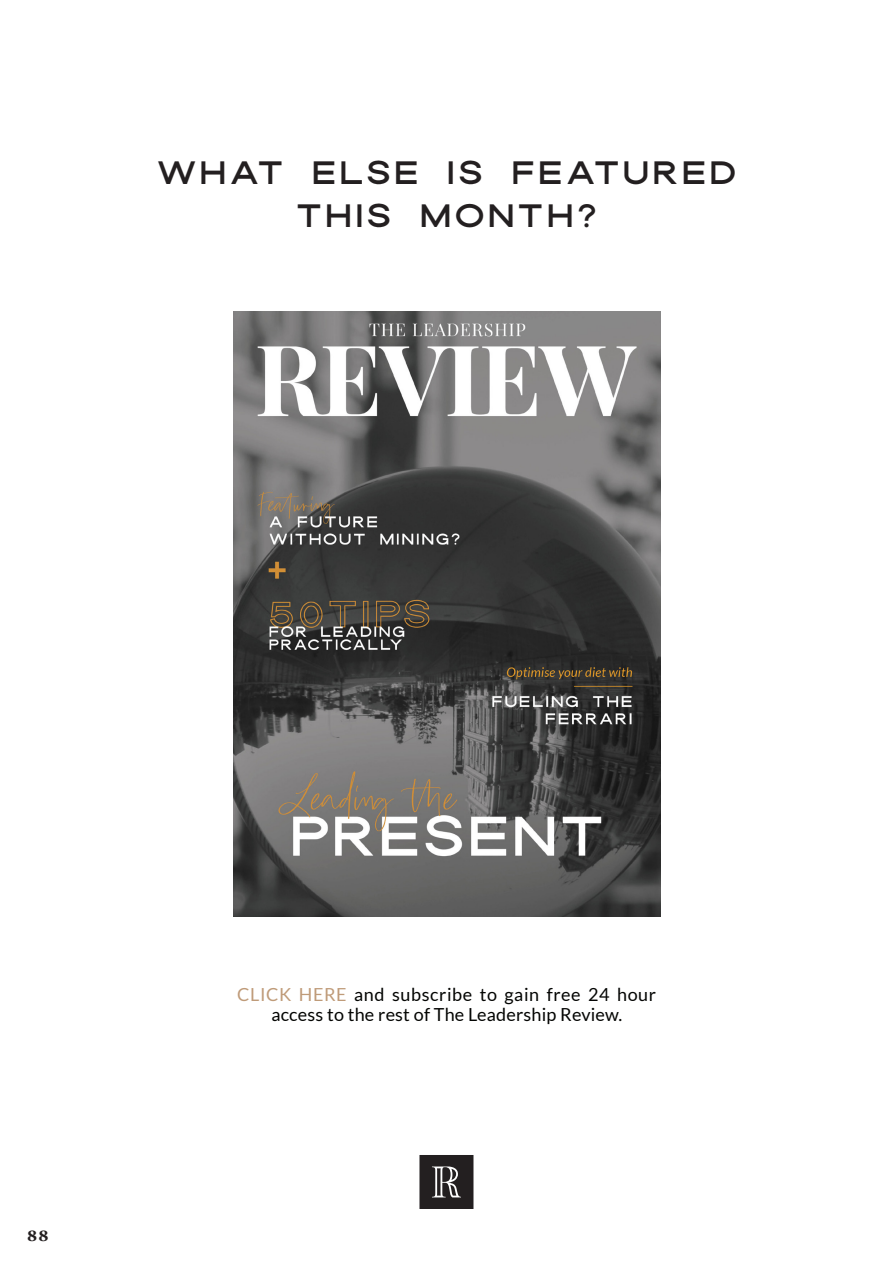
<style>
.page{position:relative;width:893px;height:1263px;background:#fff}
.page>*{position:absolute;margin:0;border:0;box-sizing:border-box;transform-origin:0 0}
.Title_June{font:36px/43.2px "Dallas";letter-spacing:.09em;color:#231f20;text-align:center}
.Body{font:18px/19.8px "Lato";letter-spacing:.02em;color:#040503;text-align:center}
.t1{font:700 15px "Georgia";color:#231f20}
.s1{color:#bf9b79}
</style>
<div class="page">
<svg style="left:419px;top:1155px;width:54px;height:54px;background:#3a3738"></svg>
<img style="left:233px;top:312px;width:427px;height:604px">
<p class="Title_June" style="left:156px;top:149px;width:582px">WHAT ELSE IS FEATURED<br>THIS MONTH?</p>
<p class="t1" style="left:27px;top:1225px;width:23px">88</p>
<p class="Body" style="left:237px;top:984px;width:420px"><span class="s1">CLICK HERE</span> and subscribe to gain free 24 hour access to the rest of The Leadership Review.</p>
</div>
